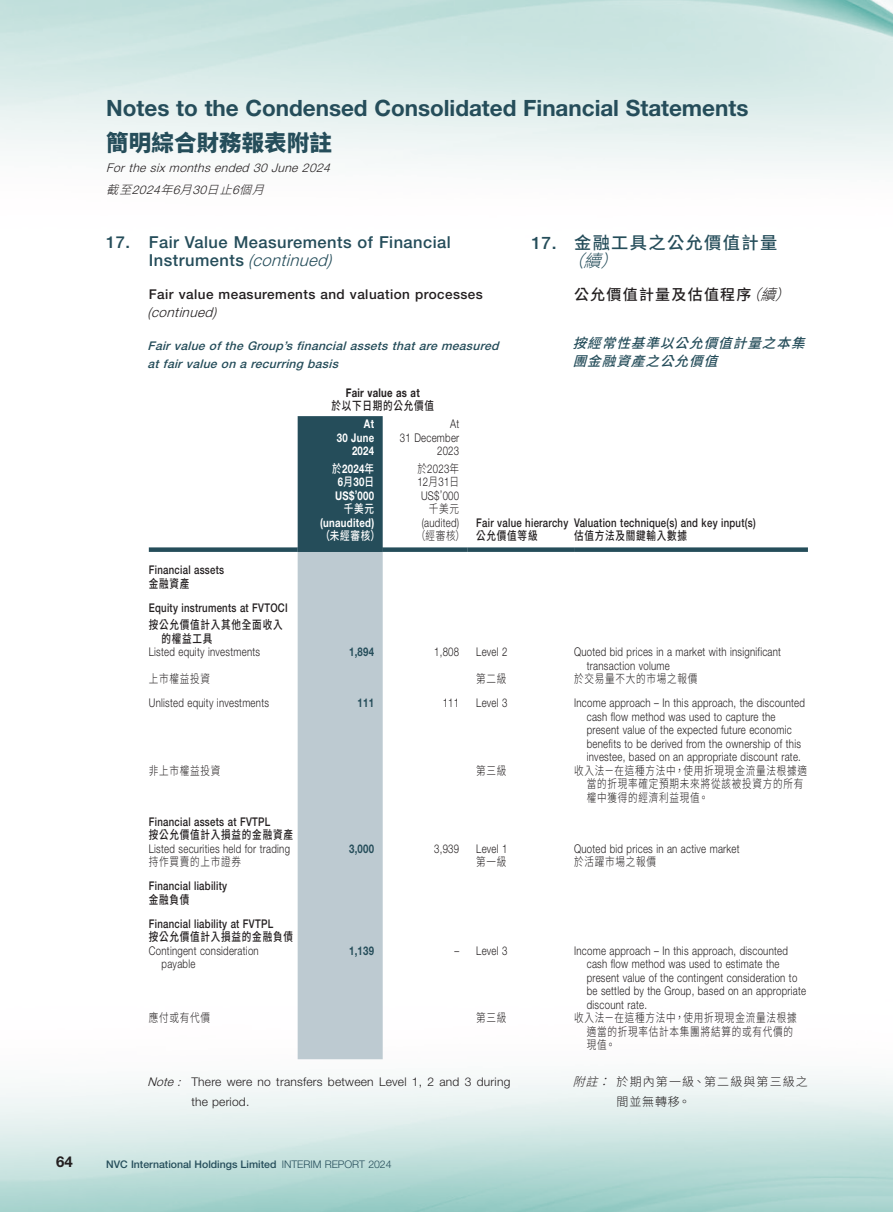
<style>
.page{position:relative;width:893px;height:1212px;background:#fff}
.page>*{position:absolute;margin:0;border:0;box-sizing:border-box;transform-origin:0 0}
.t1{font:700 22.5px "Helvetica Neue LT Std";color:#254d5a}
.t2{font:800 22.5px "Source Han Sans TC";letter-spacing:.005em;color:#254d5a}
.C_Heading_1{font:500 17.25px/18px "Source Han Sans TC";letter-spacing:.08em;color:#254d5a}
.Heading_1{font:500 16.5px/18px "Helvetica Neue LT Std";letter-spacing:.03em;color:#254d5a}
.C_Heading_2{font:500 15px "Source Han Sans TC";letter-spacing:.085em;color:#231f20}
.t3{font:700 15px "Helvetica Neue LT Std";color:#231f20}
.Heading_2{font:500 13.5px/18px "Helvetica Neue LT Std";letter-spacing:.035em;color:#231f20}
.C_Heading_3{font:italic 500 13.5px/18px "Source Han Sans TC";color:#254d5a}
.Body_Text{font:300 12px/13.5px "Helvetica Neue LT Std";letter-spacing:.03em;color:#231f20;scale:.8 1}
.Body_Text-2{font:300 12px/13.5px "Source Han Sans TC";letter-spacing:.08em;color:#231f20;scale:.8 1}
.Body_Text-3{font:500 12px "Helvetica Neue LT Std";letter-spacing:.03em;color:#231f20;scale:.8 1}
.Body_Text-4{font:500 12px/13.5px "Source Han Sans TC";letter-spacing:.08em;color:#231f20;scale:.8 1}
.Heading_3{font:italic 500 12px/18px "Helvetica Neue LT Std";color:#254d5a}
.Notes{font:300 12px/19.5px "Helvetica Neue LT Std";letter-spacing:.02em;color:#231f20}
.Body_Text-5{font:700 12px "Helvetica Neue LT Std";letter-spacing:.03em;color:#fff;scale:.8 1}
.t4{font:italic 300 12px "Helvetica Neue LT Std";color:#231f20}
.C_Notes{font:300 12px/19.5px "Source Han Sans TC";letter-spacing:.09em;color:#231f20}
.Body_Text-6{font:700 12px "Helvetica Neue LT Std";letter-spacing:.03em;color:#254d5a;scale:.8 1}
.t5{font:italic 300 12px "Source Han Sans TC";color:#231f20}
.Body_Text-7{font:700 12px "Helvetica Neue LT Std";letter-spacing:.03em;color:#231f20;scale:.8 1}
.Body_Text-8{font:500 12px "Source Han Sans TC";letter-spacing:.08em;color:#fff;scale:.8 1}
.t6{font:500 10.5px "Helvetica Neue LT Std";color:#254d5a}
.s1{font-family:"Helvetica Neue LT Std"}
.s2{font-weight:300;font-style:italic}
.s3{font-family:"Source Han Sans TC";font-weight:500}
.s4{font-family:"Source Han Sans TC"}
.s5{font-style:italic}
.s6{font-weight:300}
</style>
<div class="page">
<img style="left:0;top:0;width:893px;height:1212px">
<svg style="left:298px;top:416px;width:85px;height:643px;background:#9eb0b8"></svg>
<div style="left:149px;top:547px;width:149px;height:5px;background:#254d5a"></div>
<div style="left:298px;top:547px;width:85px;height:5px;background:#254d5a"></div>
<div style="left:383px;top:547px;width:85px;height:5px;background:#254d5a"></div>
<div style="left:468px;top:547px;width:106px;height:5px;background:#254d5a"></div>
<div style="left:574px;top:547px;width:234px;height:5px;background:#254d5a"></div>
<h1 class="t1" style="left:106px;top:94px;width:644px">Notes to the Condensed Consolidated Financial Statements</h1>
<h1 class="t2" style="left:106px;top:130px;width:227px">簡明綜合財務報表附註</h1>
<p class="t4" style="left:106px;top:161px;width:229px">Forthe sixmonthsended 30 June 2024</p>
<p class="t5" style="left:106px;top:183px;width:169px">截至<span class="s1">2024</span>年<span class="s1">6</span>月<span class="s1">30</span>日止<span class="s1">6</span>個月</p>
<p class="Heading_1" style="left:149px;top:233px;width:304px;text-indent:-43px">17. Fair Value Measurements of Financial<br>I n s t r u m e n t s <span class="s2">(continued)</span></p>
<p class="Heading_2" style="left:147px;top:285px;width:337px">Fair value measurements and valuation processes <span class="s2">(continued)</span></p>
<p class="Heading_3" style="left:148px;top:337px;width:356px">Fairvalue ofthe Group’s financialassets thatare measured atfairvalue on a recurring basis</p>
<p class="Body_Text-7" style="left:346px;top:385px;width:94px">Fair value as at</p>
<p class="Body_Text-4" style="left:331px;top:399px;width:130px">於以下日期的公允價值</p>
<p class="Body_Text-5" style="left:364px;top:416px;width:14px">At</p>
<p class="Body_Text-5" style="left:337px;top:430px;width:48px">30 June</p>
<p class="Body_Text-5" style="left:352px;top:443px;width:29px">2024</p>
<p class="Body_Text" style="left:450px;top:417px;width:13px">At</p>
<p class="Body_Text" style="left:400px;top:430px;width:76px">31 December</p>
<p class="Body_Text" style="left:437px;top:444px;width:29px">2023</p>
<p class="Body_Text-5" style="left:332px;top:461px;width:54px"><span class="s3">於</span>2024<span class="s3">年</span></p>
<p class="Body_Text-5" style="left:338px;top:475px;width:47px">6<span class="s3">月</span>30<span class="s3">日</span></p>
<p class="Body_Text" style="left:417px;top:462px;width:54px"><span class="s4">於</span>2023<span class="s4">年</span></p>
<p class="Body_Text" style="left:417px;top:475px;width:54px">12<span class="s4">月</span>31<span class="s4">日</span></p>
<p class="C_Heading_1" style="left:566px;top:234px;width:212px;text-indent:-35px"><span class="s1">17.</span> 金融工具之公允價值計量<span class="s2">（續）</span></p>
<p class="C_Heading_2" style="left:574px;top:286px;width:229px">公允價值計量及估值程序<span class="s2">（續）</span></p>
<p class="C_Heading_3" style="left:573px;top:334px;width:244px">按經常性基準以公允價值計量之本集團金融資產之公允價值</p>
<p class="Body_Text-5" style="left:335px;top:488px;width:50px">US$’000</p>
<p class="Body_Text" style="left:421px;top:489px;width:49px">US$’000</p>
<p class="Body_Text-8" style="left:344px;top:502px;width:39px">千美元</p>
<p class="Body_Text-2" style="left:429px;top:502px;width:39px">千美元</p>
<p class="Body_Text-5" style="left:320px;top:515px;width:69px">(unaudited)</p>
<p class="Body_Text" style="left:422px;top:516px;width:48px">(audited)</p>
<p class="Body_Text-3" style="left:476px;top:515px;width:117px">Fair value hierarchy</p>
<p class="Body_Text-3" style="left:574px;top:515px;width:229px">Valuation technique(s) and key input(s)</p>
<p class="Body_Text-8" style="left:320px;top:529px;width:76px">（未經審核）</p>
<p class="Body_Text-2" style="left:416px;top:529px;width:63px">（經審核）</p>
<p class="Body_Text-4" style="left:476px;top:529px;width:78px">公允價值等級</p>
<p class="Body_Text-4" style="left:574px;top:529px;width:143px">估值方法及關鍵輸入數據</p>
<p class="Body_Text-3" style="left:149px;top:563px;width:96px">Financial assets</p>
<p class="Body_Text-4" style="left:149px;top:577px;width:52px">金融資產</p>
<p class="Body_Text-3" style="left:149px;top:600px;width:175px">Equity instruments at FVTOCI</p>
<p class="Body_Text-4" style="left:162px;top:618px;width:153px;text-indent:-13px">按公允價值計入其他全面收入的權益工具</p>
<p class="Body_Text" style="left:149px;top:645px;width:141px">Listed equity investments</p>
<p class="Body_Text-6" style="left:349px;top:644px;width:33px">1,894</p>
<p class="Body_Text" style="left:434px;top:645px;width:33px">1,808</p>
<p class="Body_Text" style="left:476px;top:645px;width:41px">Level 2</p>
<p class="Body_Text" style="left:587px;top:645px;width:244px;text-indent:-13px">Quoted bid prices in a market with insignificant transaction volume</p>
<p class="Body_Text-2" style="left:149px;top:672px;width:78px">上市權益投資</p>
<p class="Body_Text-2" style="left:476px;top:672px;width:39px">第二級</p>
<p class="Body_Text-2" style="left:574px;top:672px;width:156px">於交易量不大的市場之報價</p>
<p class="Body_Text" style="left:149px;top:696px;width:152px">Unlisted equity investments</p>
<p class="Body_Text-6" style="left:358px;top:695px;width:22px">111</p>
<p class="Body_Text" style="left:443px;top:696px;width:22px">111</p>
<p class="Body_Text" style="left:476px;top:696px;width:41px">Level 3</p>
<p class="Body_Text" style="left:587px;top:696px;width:274px;text-indent:-13px">Income approach – In this approach, the discounted cash flow method was used to capture the present value of the expected future economic benefits to be derived from the ownership of this investee, based on an appropriate discount rate.</p>
<p class="Body_Text-2" style="left:149px;top:764px;width:91px">非上市權益投資</p>
<p class="Body_Text-2" style="left:476px;top:764px;width:39px">第三級</p>
<p class="Body_Text-2" style="left:587px;top:764px;width:277px;text-indent:-13px">收入法－在這種方法中，使用折現現金流量法根據適當的折現率確定預期未來將從該被投資方的所有權中獲得的經濟利益現值。</p>
<p class="Body_Text-3" style="left:149px;top:814px;width:153px">Financial assets at FVTPL</p>
<p class="Body_Text-4" style="left:149px;top:828px;width:182px">按公允價值計入損益的金融資產</p>
<p class="Body_Text" style="left:149px;top:841px;width:178px">Listed securities held for trading</p>
<p class="Body_Text-6" style="left:349px;top:841px;width:33px">3,000</p>
<p class="Body_Text" style="left:434px;top:841px;width:33px">3,939</p>
<p class="Body_Text" style="left:476px;top:841px;width:41px">Level 1</p>
<p class="Body_Text" style="left:574px;top:841px;width:209px">Quoted bid prices in an active market</p>
<p class="Body_Text-2" style="left:149px;top:855px;width:117px">持作買賣的上市證券</p>
<p class="Body_Text-2" style="left:476px;top:855px;width:39px">第一級</p>
<p class="Body_Text-2" style="left:574px;top:855px;width:104px">於活躍市場之報價</p>
<p class="Body_Text-3" style="left:149px;top:879px;width:99px">Financial liability</p>
<p class="Body_Text-4" style="left:149px;top:893px;width:52px">金融負債</p>
<p class="Body_Text-3" style="left:149px;top:916px;width:157px">Financial liability at FVTPL</p>
<p class="Body_Text-4" style="left:149px;top:930px;width:182px">按公允價值計入損益的金融負債</p>
<p class="Body_Text" style="left:162px;top:943px;width:123px;text-indent:-13px">Contingent consideration payable</p>
<p class="Body_Text-6" style="left:349px;top:943px;width:33px">1,139</p>
<p class="Body_Text" style="left:454px;top:943px;width:8px">–</p>
<p class="Body_Text" style="left:476px;top:943px;width:41px">Level 3</p>
<p class="Body_Text" style="left:587px;top:943px;width:276px;text-indent:-13px">Income approach – In this approach, discounted cash flow method was used to estimate the present value of the contingent consideration to be settled by the Group, based on an appropriate discount rate.</p>
<p class="Body_Text-2" style="left:149px;top:1011px;width:78px">應付或有代價</p>
<p class="Body_Text-2" style="left:476px;top:1011px;width:39px">第三級</p>
<p class="Body_Text-2" style="left:587px;top:1011px;width:264px;text-indent:-13px">收入法－在這種方法中，使用折現現金流量法根據適當的折現率估計本集團將結算的或有代價的現值。</p>
<p class="Notes" style="left:191px;top:1072px;width:321px;text-indent:-44px"><span class="s5">Note:</span> There were no transfers between Level 1, 2 and 3 during the period.</p>
<p class="C_Notes" style="left:617px;top:1072px;width:193px;text-indent:-44px"><span class="s5">附註：</span>於期內第一級、第二級與第三級之間並無轉移。</p>
<p class="t3" style="left:56px;top:1152px;width:18px">64</p>
<p class="t6" style="left:106px;top:1158px;width:287px">NVC International Holdings Limited <span class="s6">INTERIM REPORT 2024</span></p>
</div>
